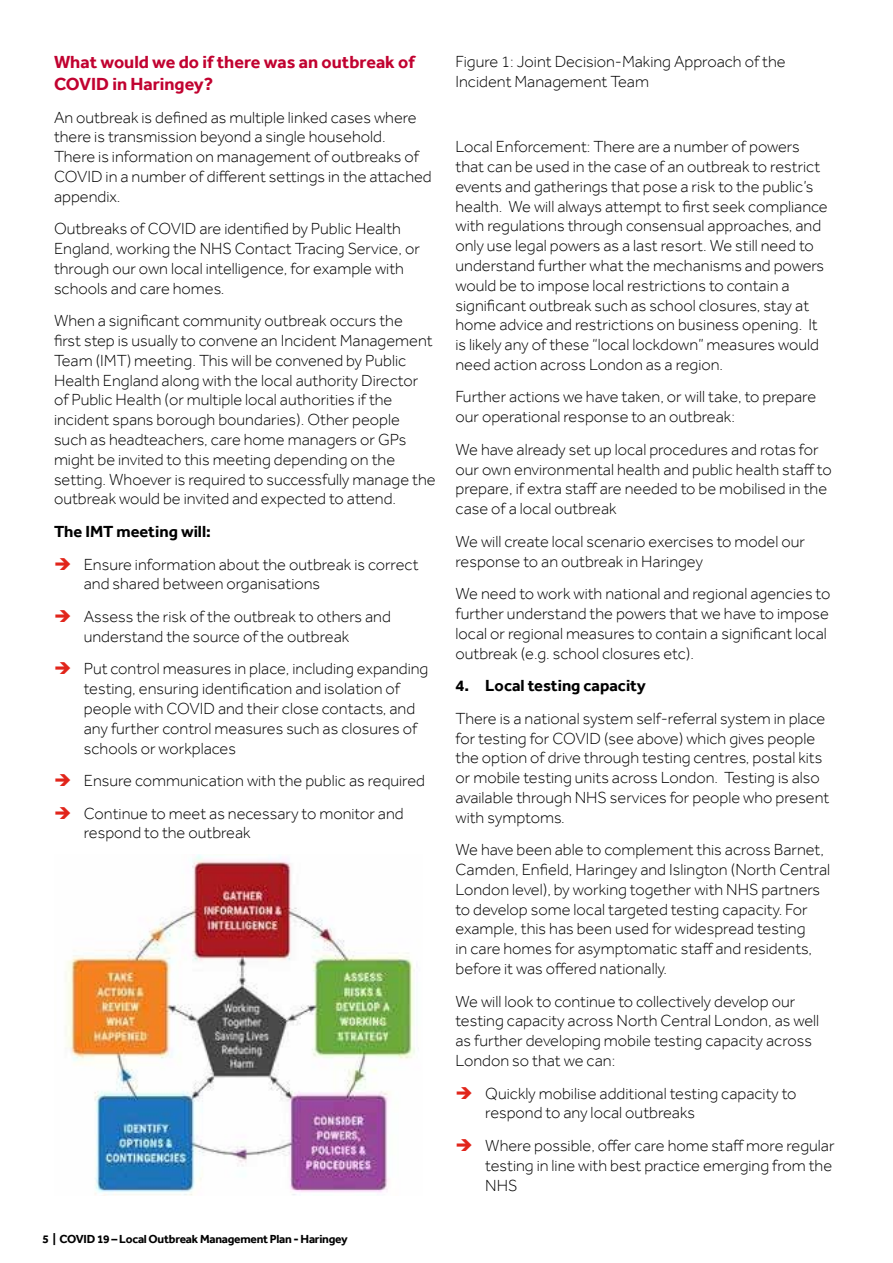
<style>
.page{position:relative;width:893px;height:1263px;background:#fff}
.page>*{position:absolute;margin:0;border:0;box-sizing:border-box;transform-origin:0 0}
.t1{font:700 18px/21.6px "Effra";color:#c10230}
.t2{font:300 16.5px/19.8px "Effra";color:#000}
.t3{font:700 16.5px "Effra";color:#000}
.t4{font:700 12px "Effra";letter-spacing:-.02em;color:#000}
</style>
<div class="page">
<img style="left:65px;top:854px;width:350px;height:342px">
<p class="t1" style="left:54px;top:51px;width:362px">What would we do if there was an outbreak of<br>COVID in Haringey?</p>
<p class="t2" style="left:54px;top:107px;width:379px">An outbreak is defined as multiple linked cases where there is transmission beyond a single household.<br>There is information on management of outbreaks of COVID in a number of different settings in the attached appendix.</p>
<p class="t2" style="left:54px;top:219px;width:367px">Outbreaks of COVID are identified by Public Health England, working the NHS Contact Tracing Service, or through our own local intelligence, for example with schools and care homes.</p>
<p class="t2" style="left:54px;top:311px;width:383px">When a significant community outbreak occurs the<br>first step is usually to convene an Incident Management Team (IMT) meeting. This will be convened by Public Health England along with the local authority Director of Public Health (or multiple local authorities if the incident spans borough boundaries). Other people such as headteachers, care home managers or GPs might be invited to this meeting depending on the setting. Whoever is required to successfully manage the outbreak would be invited and expected to attend.</p>
<p class="t3" style="left:54px;top:521px;width:158px">The IMT meeting will:</p>
<p class="t2" style="left:84px;top:554px;width:336px">Ensure information about the outbreak is correct and shared between organisations</p>
<p class="t2" style="left:84px;top:606px;width:309px">Assess the risk of the outbreak to others and understand the source of the outbreak</p>
<p class="t2" style="left:84px;top:659px;width:346px">Put control measures in place, including expanding testing, ensuring identification and isolation of people with COVID and their close contacts, and any further control measures such as closures of schools or workplaces</p>
<p class="t2" style="left:84px;top:764px;width:343px;line-height:32.5px">Ensure communication with the public as required<br>Continue to meet as necessary to monitor and</p>
<p class="t2" style="left:84px;top:823px;width:168px">respond to the outbreak</p>
<p class="t4" style="left:43px;top:1232px;width:307px">5 | COVID 19 – Local Outbreak Management Plan - Haringey</p>
<p class="t2" style="left:455px;top:52px;width:332px">Figure 1: Joint Decision-Making Approach of the<br>Incident Management Team</p>
<p class="t2" style="left:455px;top:137px;width:374px">Local Enforcement: There are a number of powers that can be used in the case of an outbreak to restrict events and gatherings that pose a risk to the public’s health. We will always attempt to first seek compliance with regulations through consensual approaches, and only use legal powers as a last resort. We still need to understand further what the mechanisms and powers would be to impose local restrictions to contain a significant outbreak such as school closures, stay at home advice and restrictions on business opening. It is likely any of these “local lockdown” measures would need action across London as a region.</p>
<p class="t2" style="left:455px;top:387px;width:362px">Further actions we have taken, or will take, to prepare our operational response to an outbreak:</p>
<p class="t2" style="left:455px;top:439px;width:378px">We have already set up local procedures and rotas for our own environmental health and public health staff to prepare, if extra staff are needed to be mobilised in the case of a local outbreak</p>
<p class="t2" style="left:455px;top:531px;width:351px">We will create local scenario exercises to model our response to an outbreak in Haringey</p>
<p class="t2" style="left:455px;top:584px;width:376px">We need to work with national and regional agencies to further understand the powers that we have to impose local or regional measures to contain a significant local outbreak (e.g. school closures etc).</p>
<p class="t3" style="left:455px;top:675px;width:192px">4. Local testing capacity</p>
<p class="t2" style="left:455px;top:708px;width:375px">There is a national system self-referral system in place for testing for COVID (see above) which gives people the option of drive through testing centres, postal kits or mobile testing units across London. Testing is also available through NHS services for people who present with symptoms.</p>
<p class="t2" style="left:455px;top:840px;width:376px">We have been able to complement this across Barnet, Camden, Enfield, Haringey and Islington (North Central London level), by working together with NHS partners to develop some local targeted testing capacity. For example, this has been used for widespread testing<br>in care homes for asymptomatic staff and residents, before it was offered nationally.</p>
<p class="t2" style="left:455px;top:991px;width:365px">We will look to continue to collectively develop our testing capacity across North Central London, as well as further developing mobile testing capacity across London so that we can:</p>
<p class="t2" style="left:485px;top:1083px;width:313px">Quickly mobilise additional testing capacity to respond to any local outbreaks</p>
<p class="t2" style="left:485px;top:1135px;width:351px">Where possible, offer care home staff more regular testing in line with best practice emerging from the<br>NHS</p>
</div>
